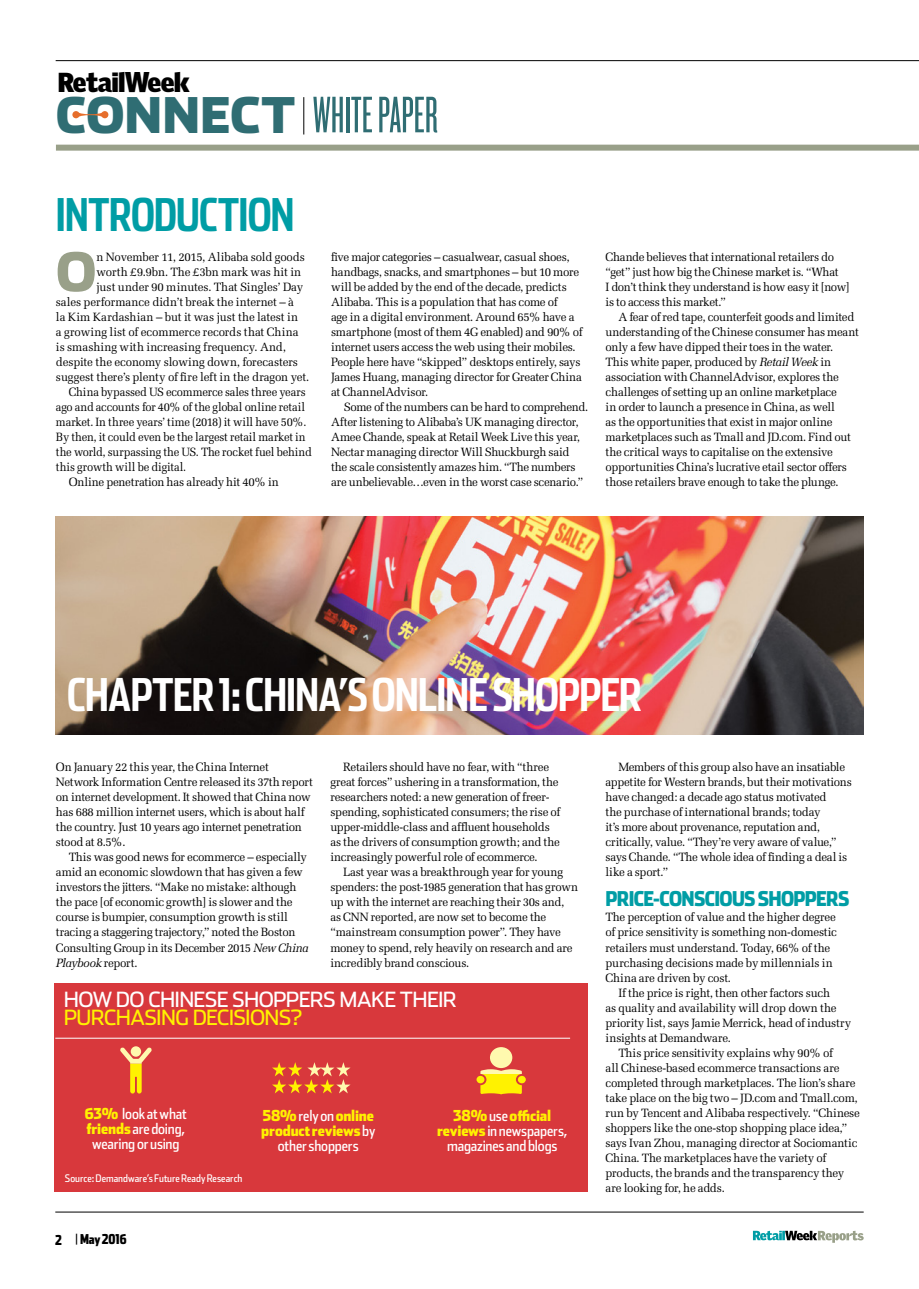
<style>
.page{position:relative;width:919px;height:1289px;background:#fff}
.page>*{position:absolute;margin:0;border:0;box-sizing:border-box;transform-origin:0 0}
.t1{font:53.4px "Knockout 26 Junior Flywght";color:#2f6d73}
.t2{font:900 52.8px "Stainless";color:#99a089}
.t3{font:700 45px "Stainless Comp";letter-spacing:-.025em;color:#fff}
.t4{font:700 45px "Stainless Comp";letter-spacing:-.02em;color:#009da5}
.t5{font:900 26.7px "Griffith Gothic";letter-spacing:-.03em;color:#000}
.t6{font:21px "Stainless";letter-spacing:-.03em;color:#fff}
.t7{font:21px "Stainless";letter-spacing:-.035em;color:#fff200}
.t8{font:900 20.25px "Stainless Cond";letter-spacing:-.03em;color:#009da5}
.t9{font:15px/15px "Stainless Cond";letter-spacing:-.01em;color:#fff;text-align:center}
.t10{font:900 15px/15px "Stainless Cond";letter-spacing:-.01em;color:#fff200;text-align:center}
.t11{font:900 13.5px "Stainless Comp";letter-spacing:-.01em;color:#000}
.t12{font:12px/15px "Melior";letter-spacing:-.02em;color:#000;scale:.96 1}
.t13{font:12px "Melior";letter-spacing:-.02em;color:#000;scale:.93 1}
.t14{font:12px "Melior";color:#000;scale:.96 1}
.t15{font:10.5px "Stainless Cond";color:#fff}
.s1{font-size:27.75px}
.s2{font-family:"Stainless";font-weight:900;font-size:48.75px}
.s3{font-style:italic}
.s4{font-weight:900;color:#fff200}
.s5{font-weight:400;color:#fff}
.s6{font-weight:400}
</style>
<div class="page">
<svg style="left:752px;top:1230px;width:111px;height:12px"></svg>
<hr style="left:55px;top:1211px;width:808px;height:1px;background:#000">
<img style="left:55px;top:516px;width:808px;height:218px">
<div style="left:54px;top:982px;width:533px;height:209px;background:#d8383c"></div>
<hr style="left:55px;top:1037px;width:515px;height:1px;background:#fff">
<svg style="left:120px;top:1047px;width:32px;height:46px"></svg>
<svg style="left:272px;top:1062px;width:78px;height:31px"></svg>
<svg style="left:476px;top:1069px;width:50px;height:25px"></svg>
<div style="left:490px;top:1047px;width:22px;height:21px;background:#fff9ae;border-radius:50%"></div>
<div style="left:56px;top:145px;width:862px;height:6px;background:#99a089"></div>
<hr style="left:56px;top:60px;width:862px;height:1px;background:#000">
<svg style="left:72px;top:111px;width:36px;height:7px"></svg>
<hr style="left:303px;top:97px;width:1px;height:37px;background:#000">
<h3 class="t5" style="left:58px;top:66px;width:133px">Retail<span class="s1">W</span>eek</h3>
<h1 class="t1" style="left:56px;top:85px;width:335px"><span class="s2">CONNECT</span> WHITE PAPER</h1>
<h3 class="t4" style="left:56px;top:188px;width:241px">INTRODUCTION</h3>
<h2 class="t2" style="left:56px;top:238px;width:39px">O</h2>
<p class="t12" style="left:96px;top:249px;width:219px">n November 11, 2015, Alibaba sold goods</p>
<p class="t12" style="left:96px;top:264px;width:215px">worth £9.9bn. The £3bn mark was hit in</p>
<p class="t12" style="left:96px;top:279px;width:217px">just under 90 minutes. That Singles’ Day</p>
<p class="t12" style="left:56px;top:294px;width:249px">sales performance didn’t break the internet – à</p>
<p class="t12" style="left:56px;top:309px;width:254px">la Kim Kardashian – but it was just the latest in</p>
<p class="t12" style="left:56px;top:324px;width:254px">a growing list of ecommerce records that China</p>
<p class="t14" style="left:56px;top:340px;width:241px">is smashing with increasing frequency. And,</p>
<p class="t12" style="left:56px;top:354px;width:254px">despite the economy slowing down, forecasters</p>
<p class="t12" style="left:56px;top:369px;width:265px">suggest there’s plenty of fire left in the dragon yet.</p>
<p class="t13" style="left:69px;top:385px;width:256px">China bypassed US ecommerce sales three years</p>
<p class="t13" style="left:56px;top:400px;width:269px">ago and accounts for 40% of the global online retail</p>
<p class="t13" style="left:56px;top:415px;width:271px">market. In three years’ time (2018) it will have 50%.</p>
<p class="t13" style="left:56px;top:430px;width:270px">By then, it could even be the largest retail market in</p>
<p class="t13" style="left:56px;top:445px;width:276px">the world, surpassing the US. The rocket fuel behind</p>
<p class="t13" style="left:56px;top:460px;width:142px">this growth will be digital.</p>
<p class="t12" style="left:69px;top:474px;width:220px">Online penetration has already hit 40% in</p>
<p class="t12" style="left:331px;top:249px;width:263px">five major categories – casualwear, casual shoes, handbags, snacks, and smartphones – but 10 more will be added by the end of the decade, predicts Alibaba. This is a population that has come of<br>age in a digital environment. Around 65% have a smartphone (most of them 4G enabled) and 90% of internet users access the web using their mobiles.<br>People here have “skipped” desktops entirely, says James Huang, managing director for Greater China at ChannelAdvisor.</p>
<p class="t12" style="left:331px;top:399px;width:269px;text-indent:13px">Some of the numbers can be hard to comprehend.<br>After listening to Alibaba’s UK managing director, Amee Chande, speak at Retail Week Live this year, Nectar managing director Will Shuckburgh said the scale consistently amazes him. “The numbers are unbelievable…even in the worst case scenario.”</p>
<p class="t12" style="left:605px;top:249px;width:256px">Chande believes that international retailers do “get” just how big the Chinese market is. “What<br>I don’t think they understand is how easy it [now] is to access this market.”</p>
<p class="t12" style="left:605px;top:309px;width:265px;text-indent:13px">A fear of red tape, counterfeit goods and limited understanding of the Chinese consumer has meant only a few have dipped their toes in the water.<br>This white paper, produced by <span class="s3">Retail Week</span> in association with ChannelAdvisor, explores the challenges of setting up an online marketplace<br>in order to launch a presence in China, as well<br>as the opportunities that exist in major online marketplaces such as Tmall and JD.com. Find out the critical ways to capitalise on the extensive opportunities China’s lucrative etail sector offers those retailers brave enough to take the plunge.</p>
<h3 class="t3" style="left:67px;top:668px;width:576px">CHAPTER 1: CHINA’S ONLINE SHOPPER</h3>
<p class="t12" style="left:56px;top:759px;width:269px">On January 22 this year, the China Internet Network Information Centre released its 37th report on internet development. It showed that China now has 688 million internet users, which is about half the country. Just 10 years ago internet penetration stood at 8.5%.</p>
<p class="t12" style="left:56px;top:849px;width:265px;text-indent:13px">This was good news for ecommerce – especially amid an economic slowdown that has given a few investors the jitters. “Make no mistake: although the pace [of economic growth] is slower and the course is bumpier, consumption growth is still tracing a staggering trajectory,” noted the Boston Consulting Group in its December 2015 <span class="s3">New China Playbook</span> report.</p>
<p class="t12" style="left:330px;top:759px;width:241px;text-indent:13px">Retailers should have no fear, with “three great forces” ushering in a transformation, the researchers noted: a new generation of freer&shy;spending, sophisticated consumers; the rise of upper-middle-class and affluent households as the drivers of consumption growth; and the increasingly powerful role of ecommerce.</p>
<p class="t12" style="left:330px;top:864px;width:259px;text-indent:13px">Last year was a breakthrough year for young spenders: the post-1985 generation that has grown up with the internet are reaching their 30s and, as CNN reported, are now set to become the “mainstream consumption power”. They have money to spend, rely heavily on research and are incredibly brand conscious.</p>
<h3 class="t6" style="left:64px;top:986px;width:394px">HOW DO CHINESE SHOPPERS MAKE THEIR</h3>
<h3 class="t7" style="left:64px;top:1004px;width:240px">PURCHASING DECISIONS?</h3>
<p class="t9" style="left:85px;top:1105px;width:104px"><span class="s4">63%</span> look at what <span class="s4">friends</span> are doing, wearing or using</p>
<p class="t10" style="left:261px;top:1107px;width:116px">58% <span class="s5">rely on</span> online productreviews <span class="s5">by other shoppers</span></p>
<p class="t9" style="left:437px;top:1107px;width:132px"><span class="s4">38%</span> use <span class="s4">official reviews</span> in newspapers, magazines and blogs</p>
<p class="t15" style="left:65px;top:1171px;width:179px">Source: Demandware’s Future Ready Research</p>
<p class="t11" style="left:55px;top:1231px;width:73px">2 <span class="s6">|</span>May2016</p>
<p class="t12" style="left:605px;top:759px;width:258px;text-indent:13px">Members of this group also have an insatiable appetite for Western brands, but their motivations have changed: a decade ago status motivated<br>the purchase of international brands; today<br>it’s more about provenance, reputation and, critically, value. “They’re very aware of value,” says Chande. “The whole idea of finding a deal is like a sport.”</p>
<h3 class="t8" style="left:605px;top:886px;width:245px">price-conscious shoppers</h3>
<p class="t12" style="left:605px;top:909px;width:242px">The perception of value and the higher degree of price sensitivity is something non-domestic retailers must understand. Today, 66% of the purchasing decisions made by millennials in China are driven by cost.</p>
<p class="t12" style="left:618px;top:984px;width:222px">If the price is right, then other factors such</p>
<p class="t12" style="left:605px;top:999px;width:242px">as quality and availability will drop down the</p>
<p class="t12" style="left:605px;top:1014px;width:257px">priority list, says Jamie Merrick, head of industry</p>
<p class="t12" style="left:605px;top:1029px;width:132px">insights at Demandware.</p>
<p class="t12" style="left:618px;top:1044px;width:225px">This price sensitivity explains why 90% of</p>
<p class="t12" style="left:605px;top:1059px;width:245px">all Chinese-based ecommerce transactions are</p>
<p class="t12" style="left:605px;top:1074px;width:262px">completed through marketplaces. The lion’s share</p>
<p class="t12" style="left:605px;top:1089px;width:264px">take place on the big two – JD.com and Tmall.com,</p>
<p class="t12" style="left:605px;top:1104px;width:266px">run by Tencent and Alibaba respectively. “Chinese</p>
<p class="t12" style="left:605px;top:1119px;width:253px">shoppers like the one-stop shopping place idea,”</p>
<p class="t12" style="left:605px;top:1134px;width:264px">says Ivan Zhou, managing director at Sociomantic</p>
<p class="t12" style="left:605px;top:1149px;width:231px">China. The marketplaces have the variety of</p>
<p class="t12" style="left:605px;top:1164px;width:250px">products, the brands and the transparency they</p>
<p class="t12" style="left:605px;top:1179px;width:126px">are looking for, he adds.</p>
</div>
